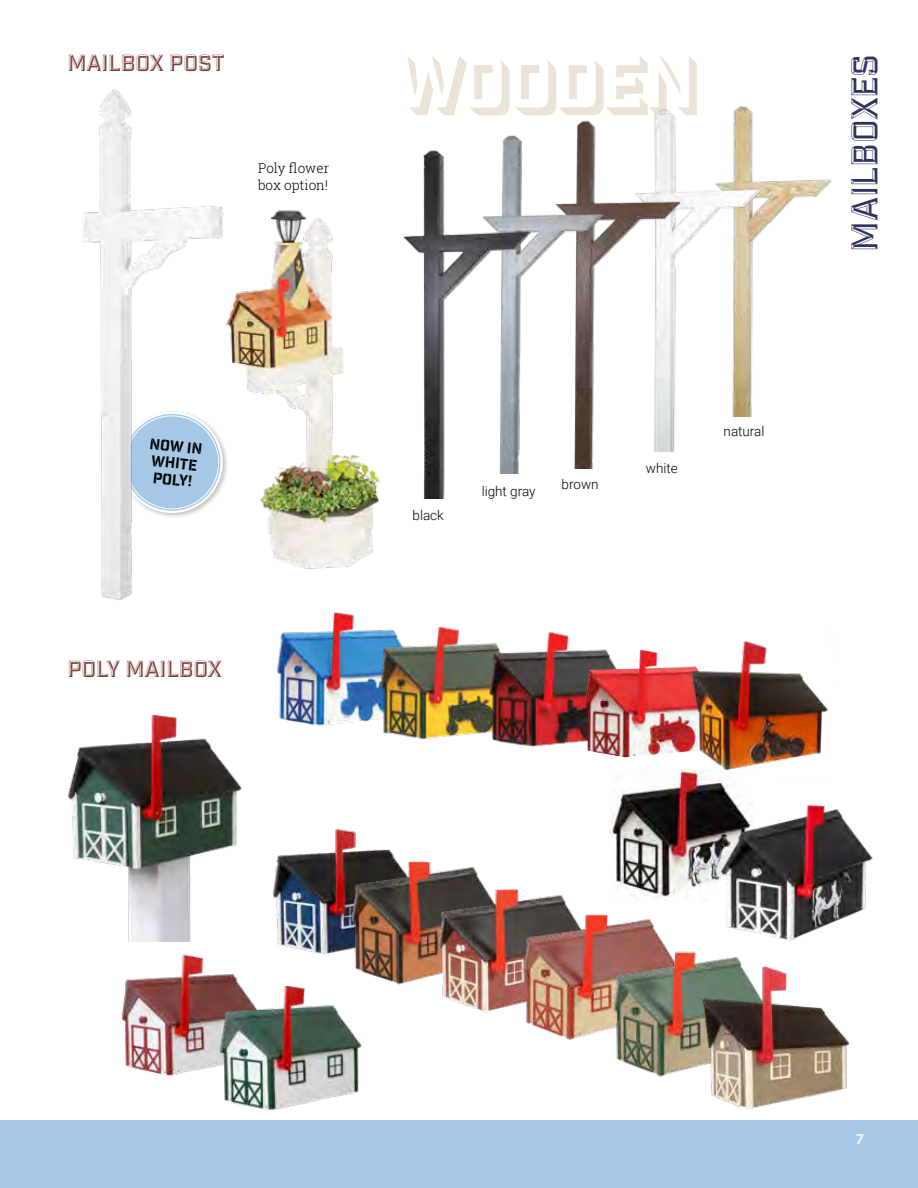
<style>
.page{position:relative;width:918px;height:1188px;background:#fff}
.page>*{position:absolute;margin:0;border:0;box-sizing:border-box;transform-origin:0 0}
.t1{font:72px "Industry Inc 3 D";color:#ebe3d8}
.t2{font:36px "Industry Inc Bevel";color:#2e335e}
.t3{font:22.5px "Industry Inc Bevel";color:#7f3f37}
.t4{font:15px/16.5px "Industry Inc Stencil";color:#000}
.t5{font:300 13.5px "Roboto";color:#000}
.t6{font:300 13.5px/16.2px "Roboto Slab";color:#000}
.t7{font:13.5px "Industry Inc Cutline";color:#fff}
</style>
<div class="page">
<div style="left:0;top:1120px;width:918px;height:68px;background:#a4c8e5"></div>
<img style="left:276px;top:612px;width:101px;height:114px">
<img style="left:377px;top:626px;width:111px;height:114px">
<img style="left:273px;top:829px;width:83px;height:126px">
<img style="left:766px;top:179px;width:66px;height:48px">
<img style="left:659px;top:106px;width:107px;height:311px">
<img style="left:577px;top:112px;width:113px;height:340px">
<img style="left:503px;top:126px;width:111px;height:343px">
<img style="left:403px;top:141px;width:135px;height:358px">
<img style="left:348px;top:849px;width:131px;height:136px">
<img style="left:488px;top:632px;width:119px;height:115px">
<img style="left:434px;top:878px;width:138px;height:135px">
<img style="left:609px;top:782px;width:122px;height:118px">
<img style="left:121px;top:954px;width:89px;height:123px">
<img style="left:210px;top:974px;width:159px;height:136px">
<img style="left:521px;top:914px;width:143px;height:126px">
<img style="left:609px;top:944px;width:87px;height:133px">
<img style="left:244px;top:210px;width:137px;height:359px">
<img style="left:707px;top:797px;width:166px;height:144px">
<img style="left:82px;top:89px;width:162px;height:511px">
<img style="left:67px;top:714px;width:175px;height:227px">
<img style="left:585px;top:650px;width:89px;height:107px">
<img style="left:674px;top:641px;width:154px;height:141px">
<img style="left:694px;top:953px;width:156px;height:157px">
<h3 class="t3" style="left:68px;top:49px;width:159px">MAILBOX POST</h3>
<p class="t6" style="left:258px;top:160px;width:72px">Poly flower box option!</p>
<h1 class="t1" style="left:396px;top:39px;width:301px">WOODEN</h1>
<p class="t4" style="left:151px;top:436px;width:54px;rotate:6deg">Now in white poly!</p>
<h3 class="t3" style="left:68px;top:655px;width:156px">POLY MAILBOX</h3>
<p class="t5" style="left:413px;top:505px;width:33px">black</p>
<p class="t5" style="left:482px;top:482px;width:55px">light gray</p>
<p class="t5" style="left:562px;top:475px;width:39px">brown</p>
<p class="t5" style="left:646px;top:459px;width:33px">white</p>
<p class="t5" style="left:724px;top:422px;width:42px">natural</p>
<h2 class="t2" style="left:843px;top:252px;width:199px;rotate:-90deg">MAILBOXES</h2>
<p class="t7" style="left:856px;top:1131px;width:9px">7</p>
</div>
